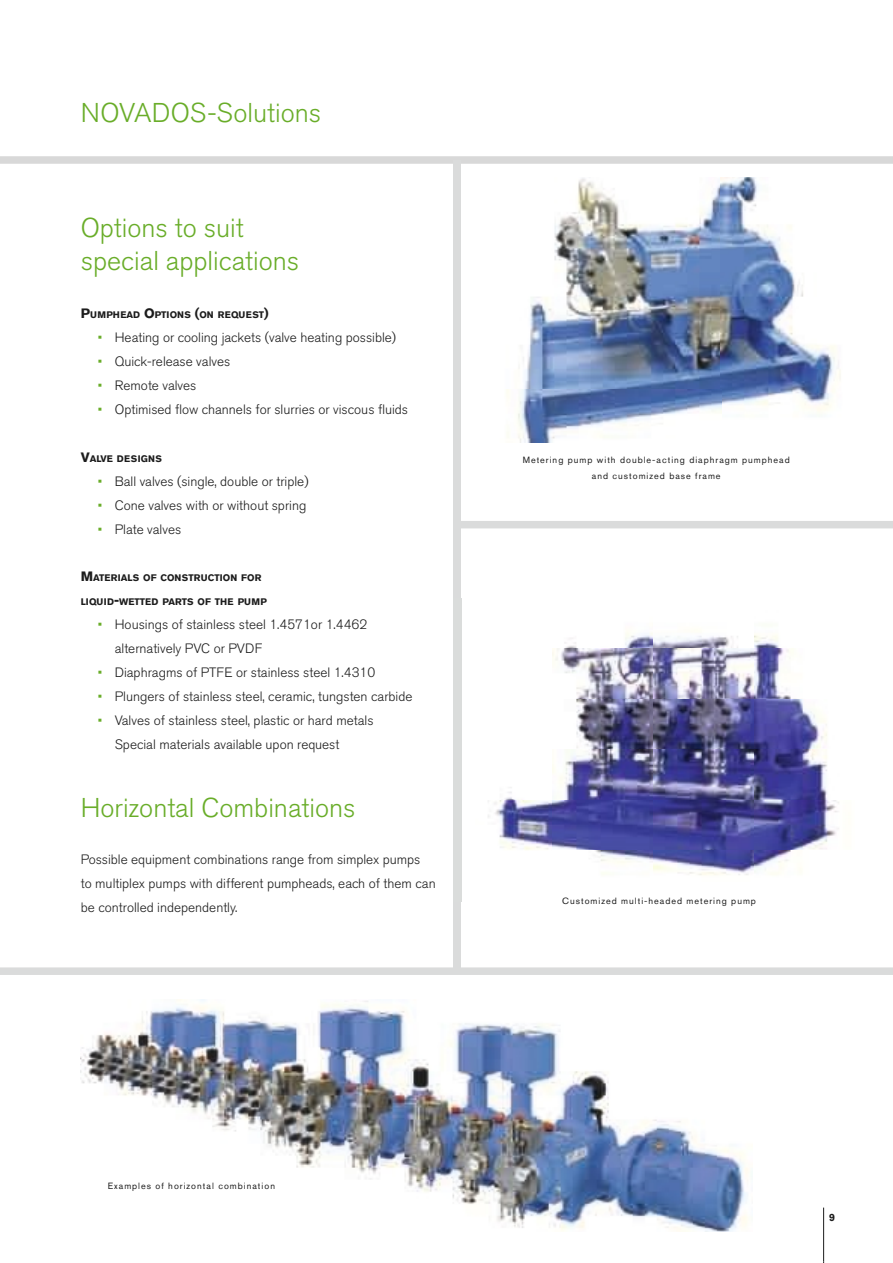
<style>
.page{position:relative;width:893px;height:1263px;background:#fff}
.page>*{position:absolute;margin:0;border:0;box-sizing:border-box;transform-origin:0 0}
.t1{font:300 27px/33px "Akzidenz Grotesk BE";color:#69ad29}
.t2{font:300 13.5px/24px "Akzidenz Grotesk BE";color:#1c1c1c}
.t3{font:700 10.5px "Akzidenz Grotesk BE";color:#1c1c1c}
.t4{font:700 9.45px "Akzidenz Grotesk BE";color:#1c1c1c}
.t5{font:700 9.45px "Akzidenz Grotesk BE";letter-spacing:.04em;color:#1c1c1c}
.t6{font:9px/16.5px "Akzidenz Grotesk BE";letter-spacing:.11em;color:#1c1c1c;text-align:center}
.s1{font-size:13.5px}
.s2{color:#69ad29}
</style>
<div class="page">
<hr style="left:823px;top:1207px;width:1px;height:54px;background:#1c1c1c">
<div style="left:0;top:156px;width:893px;height:8px;background:#d8d8d8"></div>
<div style="left:454px;top:160px;width:7px;height:807px;background:#dadbdb"></div>
<img style="left:506px;top:177px;width:335px;height:265px">
<img style="left:81px;top:999px;width:668px;height:232px">
<img style="left:453px;top:599px;width:386px;height:302px">
<img style="left:454px;top:599px;width:7px;height:302px">
<div style="left:454px;top:521px;width:439px;height:7px;background:#dadbdb"></div>
<div style="left:0;top:967px;width:893px;height:8px;background:#dadbdb"></div>
<h1 class="t1" style="left:81px;top:97px;width:242px">NOVADOS-Solutions</h1>
<h1 class="t1" style="left:81px;top:212px;width:220px">Options to suit special applications</h1>
<p class="t4" style="left:81px;top:309px;width:189px"><span class="s1">P</span>UMPHEAD <span class="s1">O</span>PTIONS <span class="s1">(</span>ON REQUEST<span class="s1">)</span></p>
<p class="t2" style="left:98px;top:325px;width:300px"><span class="s2">•</span> Heating or cooling jackets (valve heating possible)</p>
<p class="t2" style="left:98px;top:349px;width:134px"><span class="s2">•</span> Quick-release valves</p>
<p class="t2" style="left:98px;top:373px;width:100px"><span class="s2">•</span> Remote valves</p>
<p class="t2" style="left:98px;top:397px;width:312px"><span class="s2">•</span> Optimised flow channels for slurries or viscous fluids</p>
<p class="t5" style="left:81px;top:453px;width:83px"><span class="s1">V</span>ALVE DESIGNS</p>
<p class="t2" style="left:98px;top:469px;width:212px"><span class="s2">•</span> Ball valves (single, double or triple)</p>
<p class="t2" style="left:98px;top:493px;width:210px"><span class="s2">•</span> Cone valves with or without spring</p>
<p class="t2" style="left:98px;top:517px;width:85px"><span class="s2">•</span> Plate valves</p>
<p class="t4" style="left:81px;top:573px;width:182px"><span class="s1">M</span>ATERIALS OF CONSTRUCTION FOR</p>
<p class="t4" style="left:81px;top:597px;width:188px">LIQUID<span class="s1">-</span>WETTED PARTS OF THE PUMP</p>
<p class="t2" style="left:115px;top:613px;width:254px;text-indent:-17px"><span class="s2">•</span> Housings of stainless steel 1.4571or 1.4462 alternatively PVC or PVDF</p>
<p class="t2" style="left:98px;top:661px;width:279px"><span class="s2">•</span> Diaphragms of PTFE or stainless steel 1.4310</p>
<p class="t2" style="left:98px;top:685px;width:316px"><span class="s2">•</span> Plungers of stainless steel, ceramic, tungsten carbide</p>
<p class="t2" style="left:115px;top:709px;width:260px;text-indent:-17px"><span class="s2">•</span> Valves of stainless steel, plastic or hard metals<br>Special materials available upon request</p>
<h1 class="t1" style="left:81px;top:791px;width:276px">Horizontal Combinations</h1>
<p class="t2" style="left:81px;top:848px;width:356px">Possible equipment combinations range from simplex pumps<br>to multiplex pumps with different pumpheads, each of them can be controlled independently.</p>
<p class="t6" style="left:523px;top:451px;width:269px">Metering pump with double-acting diaphragm pumphead and customized base frame</p>
<p class="t6" style="left:562px;top:892px;width:195px">Customized multi-headed metering pump</p>
<p class="t6" style="left:108px;top:1177px;width:169px">Examples of horizontal combination</p>
<p class="t3" style="left:829px;top:1211px;width:7px">9</p>
</div>
